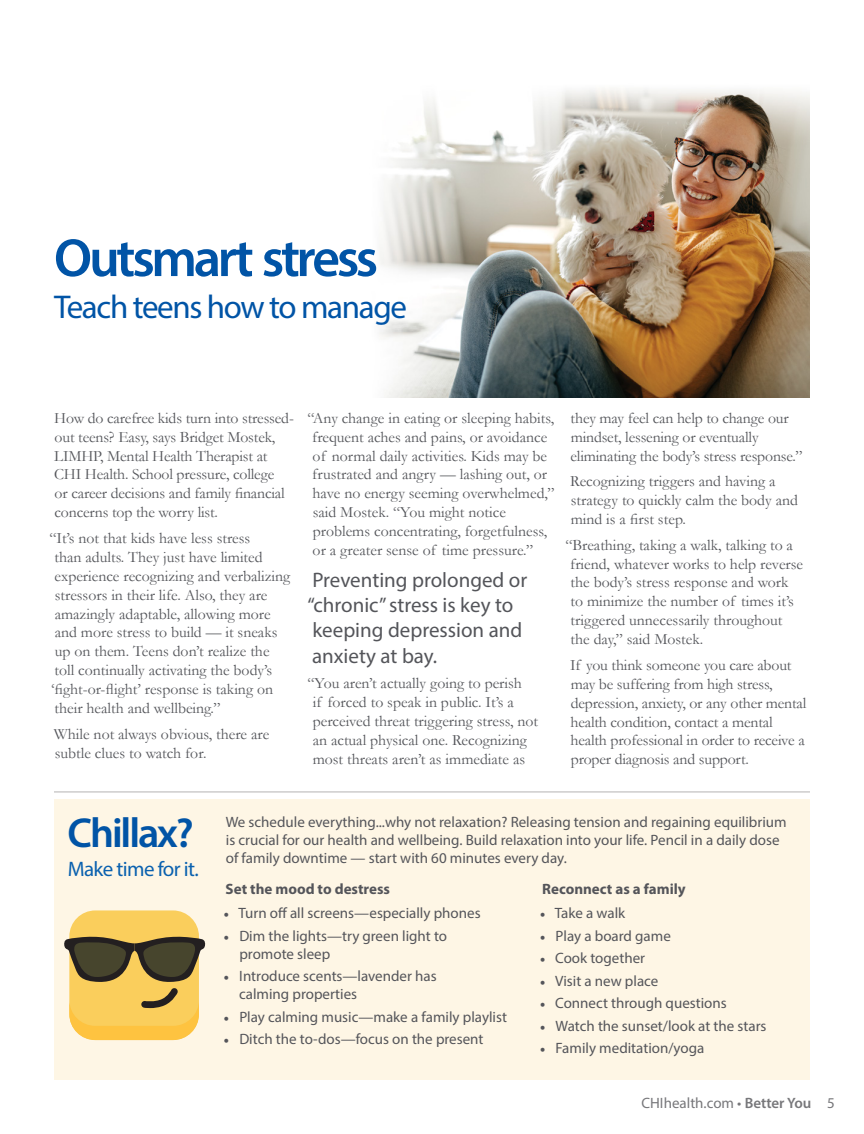
<style>
.page{position:relative;width:864px;height:1134px;background:#fff}
.page>*{position:absolute;margin:0;border:0;box-sizing:border-box;transform-origin:0 0}
.t1{font:600 54px "Myriad Pro";letter-spacing:-.065em;color:#0154a6}
.t2{font:600 42px "Myriad Pro";letter-spacing:-.05em;color:#0154a6}
.t3{font:33px "Myriad Pro";letter-spacing:-.04em;color:#0154a6}
.t4{font:21px/25.2px "Myriad Pro";color:#54555a}
.t5{font:21px "Myriad Pro";letter-spacing:-.03em;color:#0a61af}
.t6{font:15.75px/18.9px "Garamond";color:#54555a}
.t7{font:15px/18px "Myriad Pro";color:#54555a}
.t8{font:700 15px "Myriad Pro";color:#54555a}
.t9{font:15px "Myriad Pro";color:#77777a}
.s1{font-family:"Minion Pro"}
.s2{font-weight:600}
</style>
<div class="page">
<img style="left:379px;top:89px;width:431px;height:309px">
<div style="left:54px;top:799px;width:756px;height:281px;background:#fef6e5"></div>
<hr style="left:54px;top:792px;width:756px;height:1px;background:#b4b2b2">
<div style="left:69px;top:910px;width:130px;height:130px;background:#face5c;border-radius:26px"></div>
<svg style="left:69px;top:988px;width:130px;height:52px"></svg>
<svg style="left:64px;top:937px;width:142px;height:45px"></svg>
<p class="t1" style="left:54px;top:224px;width:326px">Outsmart stress</p>
<p class="t3" style="left:54px;top:287px;width:355px">Teach teens how to manage</p>
<p class="t6" style="left:54px;top:408px;width:241px">How do carefree kids turn into stressed&shy;out teens? Easy, says Bridget Mostek, LIMHP, Mental Health Therapist at CHI Health. School pressure, college<br>or career decisions and family financial concerns top the worry list.</p>
<p class="t6" style="left:49px;top:528px;width:242px">“It’s not that kids have less stress<br>than adults. They just have limited experience recognizing and verbalizing stressors in their life. Also, they are amazingly adaptable, allowing more and more stress to build — it sneaks up on them. Teens don’t realize the<br>toll continually activating the body’s ‘fight-or-flight’ response is taking on their health and wellbeing.”</p>
<p class="t6" style="left:54px;top:724px;width:217px">While not always obvious, there are subtle clues to watch for.</p>
<p class="t6" style="left:312px;top:408px;width:244px;text-indent:-5px">“Any change in eating or sleeping habits, frequent aches and pains, or avoidance of normal daily activities. Kids may be frustrated and angry — lashing out, or have no energy seeming overwhelmed,” said Mostek. “You might notice problems concentrating, forgetfulness, or a greater sense of time pressure.”</p>
<p class="t4" style="left:307px;top:567px;width:221px">Preventing prolonged or “chronic” stress is key to keeping depression and anxiety at bay.</p>
<p class="t6" style="left:313px;top:674px;width:227px;text-indent:-5px">“You aren’t actually going to perish<br>if forced to speak in public. It’s a perceived threat triggering stress, not an actual physical one. Recognizing most threats aren’t as immediate as</p>
<p class="t6" style="left:571px;top:408px;width:233px">they may feel can help to change our mindset, lessening or eventually eliminating the body’s stress response.”</p>
<p class="t6" style="left:570px;top:472px;width:229px">Recognizing triggers and having a strategy to quickly calm the body and mind is a first step.</p>
<p class="t6" style="left:570px;top:535px;width:234px;text-indent:-5px">“Breathing, taking a walk, talking to a friend, whatever works to help reverse the body’s stress response and work to minimize the number of times it’s triggered unnecessarily throughout the day,” said Mostek.</p>
<p class="t6" style="left:570px;top:655px;width:238px">If you think someone you care about may be suffering from high stress, depression, anxiety, or any other mental health condition, contact a mental health professional in order to receive a proper diagnosis and support.</p>
<p class="t2" style="left:68px;top:806px;width:128px">Chillax?</p>
<p class="t5" style="left:68px;top:856px;width:133px">Make time for it.</p>
<p class="t7" style="left:226px;top:812px;width:563px">We schedule everything...why not relaxation? Releasing tension and regaining equilibrium is crucial for our health and wellbeing. Build relaxation into your life. Pencil in a daily dose of family downtime — start with 60 minutes every day.</p>
<p class="t8" style="left:226px;top:881px;width:166px">Set the mood to destress</p>
<p class="t7" style="left:224px;top:904px;width:259px"><span class="s1">•</span> Turn off all screens—especially phones</p>
<p class="t7" style="left:239px;top:926px;width:209px;text-indent:-16px"><span class="s1">•</span> Dim the lights—try green light to promote sleep</p>
<p class="t7" style="left:239px;top:967px;width:199px;text-indent:-15px"><span class="s1">•</span> Introduce scents—lavender has calming properties</p>
<p class="t7" style="left:224px;top:1007px;width:285px"><span class="s1">•</span> Play calming music—make a family playlist</p>
<p class="t7" style="left:224px;top:1030px;width:261px"><span class="s1">•</span> Ditch the to-dos—focus on the present</p>
<p class="t8" style="left:542px;top:881px;width:145px">Reconnect as a family</p>
<p class="t7" style="left:540px;top:904px;width:87px"><span class="s1">•</span> Take a walk</p>
<p class="t7" style="left:540px;top:927px;width:132px"><span class="s1">•</span> Play a board game</p>
<p class="t7" style="left:540px;top:949px;width:107px"><span class="s1">•</span> Cook together</p>
<p class="t7" style="left:540px;top:972px;width:120px"><span class="s1">•</span> Visit a new place</p>
<p class="t7" style="left:540px;top:994px;width:188px"><span class="s1">•</span> Connect through questions</p>
<p class="t7" style="left:540px;top:1017px;width:228px"><span class="s1">•</span> Watch the sunset/look at the stars</p>
<p class="t7" style="left:540px;top:1039px;width:166px"><span class="s1">•</span> Family meditation/yoga</p>
<p class="t9" style="left:642px;top:1094px;width:195px">CHIhealth.com • <span class="s2">Better You</span> 5</p>
</div>
